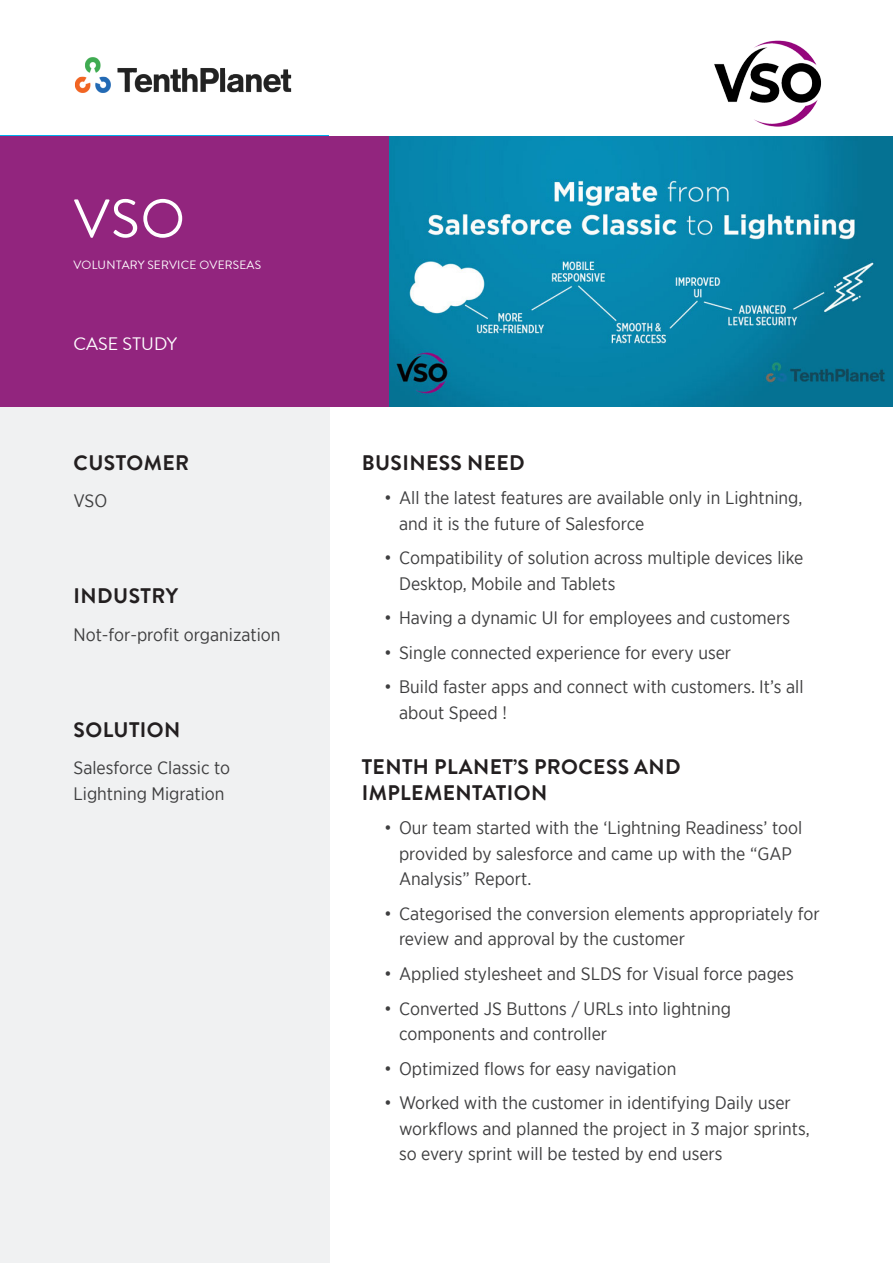
<style>
.page{position:relative;width:893px;height:1263px;background:#fff}
.page>*{position:absolute;margin:0;border:0;box-sizing:border-box;transform-origin:0 0}
.cs_heading{font:54px "Brandon Text";color:#fff}
.cs_title{font:700 21px/25.5px "Brandon Grotesque";letter-spacing:.02em;color:#231f20}
.cs_title_tag{font:18px/25.5px "Gotham Narrow";color:#3e3e3f}
.resource_type{font:18px "Brandon Text";color:#fff}
.cs_heading_tag{font:12px "Brandon Text";letter-spacing:.02em;color:#fff}
</style>
<div class="page">
<div style="left:0;top:406px;width:329px;height:857px;background:#f0f1f2"></div>
<img style="left:388px;top:136px;width:505px;height:270px">
<img style="left:75px;top:57px;width:217px;height:36px">
<div style="left:0;top:136px;width:388px;height:270px;background:#92257e"></div>
<img style="left:711px;top:40px;width:112px;height:98px">
<p class="cs_heading" style="left:74px;top:185px;width:113px">VSO</p>
<p class="cs_heading_tag" style="left:74px;top:257px;width:189px">VOLUNTARY SERVICE OVERSEAS</p>
<p class="resource_type" style="left:74px;top:332px;width:105px">CASE STUDY</p>
<p class="cs_title" style="left:74px;top:450px;width:117px">CUSTOMER</p>
<p class="cs_title_tag" style="left:74px;top:488px;width:35px">VSO</p>
<p class="cs_title" style="left:74px;top:584px;width:106px">INDUSTRY</p>
<p class="cs_title_tag" style="left:74px;top:621px;width:208px">Not-for-profit organization</p>
<p class="cs_title" style="left:74px;top:717px;width:108px">SOLUTION</p>
<p class="cs_title_tag" style="left:74px;top:755px;width:158px">Salesforce Classic to<br>Lightning Migration</p>
<p class="cs_title" style="left:362px;top:450px;width:165px">BUSINESS NEED</p>
<p class="cs_title_tag" style="left:399px;top:485px;width:405px;text-indent:-15px">• All the latest features are available only in Lightning, and it is the future of Salesforce</p>
<p class="cs_title_tag" style="left:399px;top:545px;width:406px;text-indent:-15px">• Compatibility of solution across multiple devices like<br>Desktop, Mobile and Tablets</p>
<p class="cs_title_tag" style="left:384px;top:605px;width:408px">• Having a dynamic UI for employees and customers</p>
<p class="cs_title_tag" style="left:384px;top:639px;width:349px">• Single connected experience for every user</p>
<p class="cs_title_tag" style="left:399px;top:674px;width:406px;text-indent:-15px">• Build faster apps and connect with customers. It’s all about Speed !</p>
<p class="cs_title" style="left:362px;top:755px;width:321px">TENTH PLANET’S PROCESS AND<br>IMPLEMENTATION</p>
<p class="cs_title_tag" style="left:399px;top:815px;width:405px;text-indent:-15px">• Our team started with the ‘Lightning Readiness’ tool provided by salesforce and came up with the “GAP<br>Analysis” Report.</p>
<p class="cs_title_tag" style="left:399px;top:900px;width:422px;text-indent:-15px">• Categorised the conversion elements appropriately for review and approval by the customer</p>
<p class="cs_title_tag" style="left:384px;top:960px;width:411px">• Applied stylesheet and SLDS for Visual force pages</p>
<p class="cs_title_tag" style="left:399px;top:995px;width:333px;text-indent:-15px">• Converted JS Buttons / URLs into lightning components and controller</p>
<p class="cs_title_tag" style="left:384px;top:1055px;width:294px">• Optimized flows for easy navigation</p>
<p class="cs_title_tag" style="left:399px;top:1089px;width:412px;text-indent:-15px">• Worked with the customer in identifying Daily user workflows and planned the project in 3 major sprints, so every sprint will be tested by end users</p>
</div>
